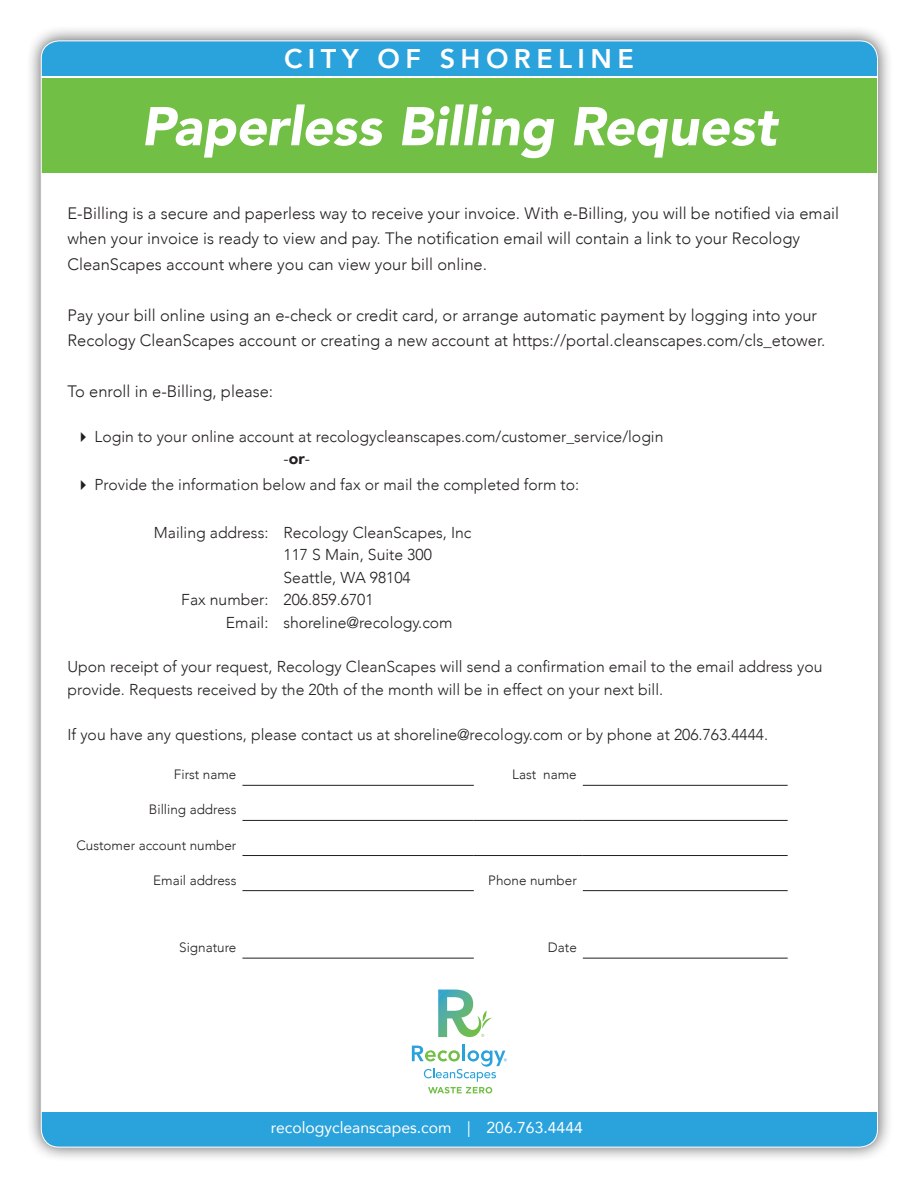
<style>
.page{position:relative;width:918px;height:1188px;background:#fff}
.page>*{position:absolute;margin:0;border:0;box-sizing:border-box;transform-origin:0 0}
.t1{font:italic 900 54px "Avenir";color:#fff}
.t2{font:800 27px "Avenir";letter-spacing:.2em;color:#fff}
.t3{font:300 16.5px/25.5px "Avenir";color:#231f20}
.t4{font:300 15.75px/22.5px "Avenir";color:#231f20}
.t5{font:15.75px "Avenir";color:#fff}
.t6{font:300 13.5px "Avenir";color:#231f20}
.s1{font-weight:900}
</style>
<div class="page">
<div style="left:26px;top:25px;width:867px;height:1137px;background:#231f20;opacity:.75"></div>
<div style="left:41px;top:41px;width:837px;height:1106px;background:#fff;border-radius:18px"></div>
<div style="left:41px;top:41px;width:837px;height:35px;background:#2aa2db"></div>
<div style="left:41px;top:78px;width:837px;height:94px;background:#71bf44"></div>
<div style="left:41px;top:1112px;width:837px;height:35px;background:#2aa2db"></div>
<hr style="left:462px;top:1045px;width:3px;height:16px;background:#2aa2db">
<svg style="left:412px;top:1046px;width:95px;height:47px"></svg>
<svg style="left:438px;top:990px;width:54px;height:47px"></svg>
<hr style="left:242px;top:785px;width:232px;height:1px;background:#231f20">
<hr style="left:583px;top:785px;width:205px;height:1px;background:#231f20">
<hr style="left:242px;top:958px;width:232px;height:1px;background:#231f20">
<hr style="left:583px;top:958px;width:205px;height:1px;background:#231f20">
<hr style="left:242px;top:890px;width:232px;height:1px;background:#231f20">
<hr style="left:583px;top:890px;width:205px;height:1px;background:#231f20">
<hr style="left:242px;top:820px;width:232px;height:1px;background:#231f20">
<hr style="left:474px;top:820px;width:109px;height:1px;background:#231f20">
<hr style="left:583px;top:820px;width:205px;height:1px;background:#231f20">
<hr style="left:242px;top:855px;width:232px;height:1px;background:#231f20">
<hr style="left:474px;top:855px;width:109px;height:1px;background:#231f20">
<hr style="left:583px;top:855px;width:205px;height:1px;background:#231f20">
<h2 class="t2" style="left:284px;top:38px;width:351px">CITY OF SHORELINE</h2>
<h1 class="t1" style="left:141px;top:82px;width:637px">Paperless Billing Request</h1>
<p class="t3" style="left:68px;top:201px;width:773px">E-Billing is a secure and paperless way to receive your invoice. With e-Billing, you will be notified via email when your invoice is ready to view and pay. The notification email will contain a link to your Recology<br>CleanScapes account where you can view your bill online.</p>
<p class="t3" style="left:68px;top:302px;width:759px">Pay your bill online using an e-check or credit card, or arrange automatic payment by logging into your<br>Recology CleanScapes account or creating a new account at https://portal.cleanscapes.com/cls_etower.</p>
<p class="t3" style="left:68px;top:379px;width:207px">To enroll in e-Billing, please:</p>
<p class="t4" style="left:284px;top:425px;width:382px;text-indent:-189px">Login to your online account at recologycleanscapes.com/customer_service/login -<span class="s1">or</span>-</p>
<p class="t4" style="left:94px;top:473px;width:486px">Provide the information below and fax or mail the completed form to:</p>
<p class="t4" style="left:154px;top:521px;width:319px">Mailing address: Recology CleanScapes, Inc</p>
<p class="t4" style="left:283px;top:544px;width:150px">117 S Main, Suite 300</p>
<p class="t4" style="left:283px;top:566px;width:129px">Seattle, WA 98104</p>
<p class="t4" style="left:181px;top:588px;width:194px">Fax number: 206.859.6701</p>
<p class="t4" style="left:226px;top:611px;width:228px">Email: shoreline@recology.com</p>
<p class="t4" style="left:68px;top:656px;width:757px">Upon receipt of your request, Recology CleanScapes will send a confirmation email to the email address you provide. Requests received by the 20th of the month will be in effect on your next bill.</p>
<p class="t4" style="left:68px;top:723px;width:702px">If you have any questions, please contact us at shoreline@recology.com or by phone at 206.763.4444.</p>
<p class="t6" style="left:174px;top:767px;width:64px">First name</p>
<p class="t6" style="left:512px;top:767px;width:66px">Last name</p>
<p class="t6" style="left:149px;top:802px;width:89px">Billing address</p>
<p class="t6" style="left:76px;top:837px;width:162px">Customer account number</p>
<p class="t6" style="left:153px;top:872px;width:85px">Email address</p>
<p class="t6" style="left:488px;top:872px;width:90px">Phone number</p>
<p class="t6" style="left:179px;top:939px;width:59px">Signature</p>
<p class="t6" style="left:548px;top:939px;width:31px">Date</p>
<p class="t5" style="left:271px;top:1115px;width:314px">recologycleanscapes.com | 206.763.4444</p>
</div>
